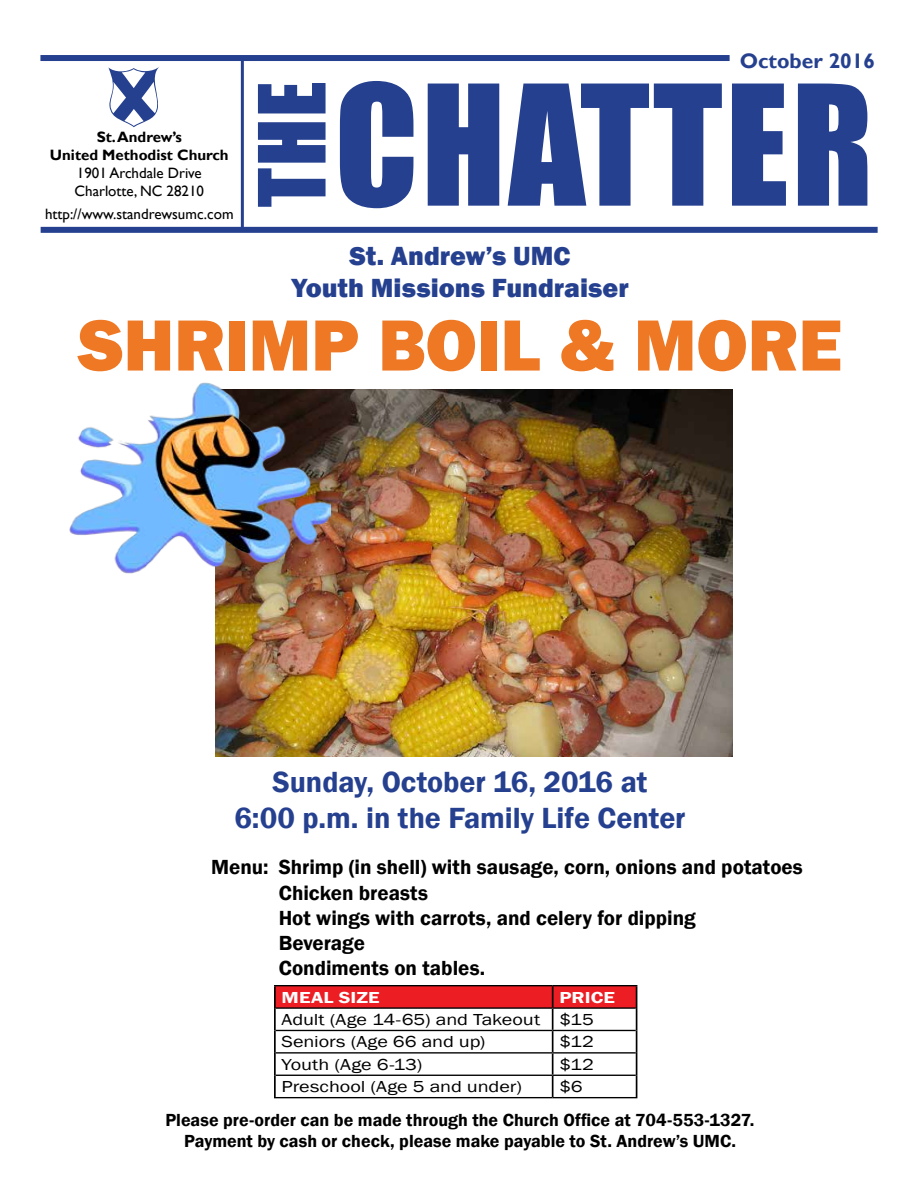
<style>
.page{position:relative;width:918px;height:1188px;background:#fff}
.page>*{position:absolute;margin:0;border:0;box-sizing:border-box;transform-origin:0 0}
.t1{font:154.5px "Impact";letter-spacing:.02em;color:#25408f}
.t2{font:85.5px "Impact";color:#25408f}
.t3{font:800 75px "Franklin Gothic";letter-spacing:-.005em;color:#ef7824}
.t4{font:600 30px/36px "Franklin Gothic";letter-spacing:-.005em;color:#25408f;text-align:center}
.t5{font:800 27px/32.4px "Franklin Gothic";color:#25408f;text-align:center}
.t6{font:600 21px/25.2px "Franklin Gothic";color:#000}
.t7{font:700 21px "Gill Sans";color:#25408f}
.t8{font:600 18px/21.6px "Franklin Gothic";color:#000;text-align:center}
.t9{font:16.35px/22.4px "Franklin Gothic";letter-spacing:-.005em;color:#000;scale:1.23 1}
.t10{font:600 16.35px "Franklin Gothic";letter-spacing:.005em;color:#fff;scale:1.23 1}
.t11{font:15px/18px "Gill Sans";color:#000}
.t12{font:700 15px/18px "Gill Sans";color:#000;text-align:center}
</style>
<div class="page">
<img style="left:216px;top:390px;width:517px;height:366px">
<div style="left:40px;top:55px;width:690px;height:6px;background:#25408f"></div>
<hr style="left:241px;top:60px;width:3px;height:168px;background:#25408f">
<svg style="left:108px;top:67px;width:51px;height:60px"></svg>
<div style="left:41px;top:227px;width:837px;height:6px;background:#25408f"></div>
<hr style="left:274px;top:985px;width:279px;height:1px;background:#000">
<hr style="left:553px;top:985px;width:84px;height:1px;background:#000">
<hr style="left:274px;top:986px;width:2px;height:22px;background:#000">
<hr style="left:274px;top:1008px;width:2px;height:22px;background:#000">
<hr style="left:274px;top:1030px;width:2px;height:23px;background:#000">
<hr style="left:274px;top:1053px;width:2px;height:22px;background:#000">
<hr style="left:274px;top:1075px;width:2px;height:22px;background:#000">
<svg style="left:275px;top:986px;width:362px;height:111px"></svg>
<hr style="left:274px;top:1097px;width:279px;height:1px;background:#000">
<hr style="left:553px;top:1097px;width:84px;height:1px;background:#000">
<img style="left:69px;top:382px;width:262px;height:193px">
<p class="t12" style="left:50px;top:128px;width:180px">St. Andrew’s<br>United Methodist Church</p>
<p class="t11" style="left:75px;top:164px;width:131px">1901 Archdale Drive<br>Charlotte, NC 28210</p>
<p class="t11" style="left:45px;top:205px;width:190px">http://www.standrewsumc.com</p>
<p class="t7" style="left:740px;top:49px;width:137px">October 2016</p>
<h2 class="t2" style="left:226px;top:207px;width:127px;rotate:-90deg">THE</h2>
<h1 class="t1" style="left:335px;top:25px;width:540px">CHATTER</h1>
<p class="t5" style="left:291px;top:239px;width:339px">St. Andrew’s UMC<br>Youth Missions Fundraiser</p>
<h3 class="t3" style="left:78px;top:297px;width:765px">SHRIMP BOIL &amp; MORE</h3>
<h3 class="t4" style="left:234px;top:764px;width:453px">Sunday, October 16, 2016 at<br>6:00 p.m. in the Family Life Center</h3>
<p class="t6" style="left:279px;top:855px;width:526px;text-indent:-67px">Menu: Shrimp (in shell) with sausage, corn, onions and potatoes<br>Chicken breasts<br>Hot wings with carrots, and celery for dipping<br>Beverage<br>Condiments on tables.</p>
<p class="t10" style="left:282px;top:987px;width:81px">MEAL SIZE</p>
<p class="t10" style="left:559px;top:987px;width:47px">PRICE</p>
<p class="t9" style="left:282px;top:1009px;width:255px">Adult (Age 14-65) and Takeout $15<br>Seniors (Age 66 and up)</p>
<p class="t9" style="left:559px;top:1031px;width:30px">$12</p>
<p class="t9" style="left:282px;top:1054px;width:116px">Youth (Age 6-13)</p>
<p class="t9" style="left:559px;top:1054px;width:30px">$12</p>
<p class="t9" style="left:282px;top:1076px;width:197px">Preschool (Age 5 and under)</p>
<p class="t9" style="left:559px;top:1076px;width:21px">$6</p>
<p class="t8" style="left:165px;top:1109px;width:591px">Please pre-order can be made through the Church Office at 704-553-1327.<br>Payment by cash or check, please make payable to St. Andrew’s UMC.</p>
</div>
